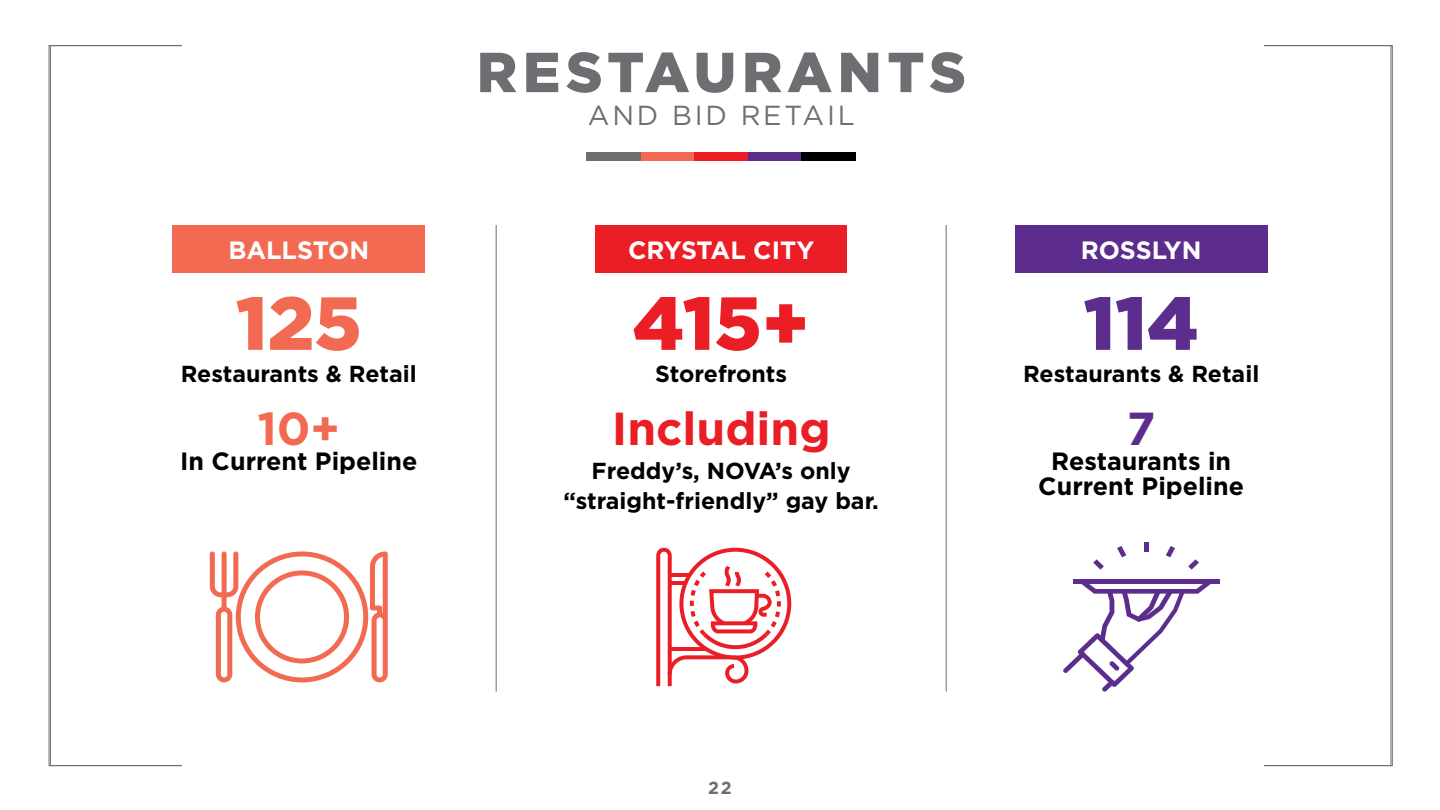
<style>
.page{position:relative;width:1440px;height:810px;background:#fff}
.page>*{position:absolute;margin:0;border:0;box-sizing:border-box;transform-origin:0 0}
.t1{font:900 75px "Gotham";color:#eb1d25}
.t2{font:900 75px "Gotham";color:#f26a51}
.t3{font:900 75px "Gotham";color:#5c2d8c}
.t4{font:900 56.25px "Gotham";letter-spacing:.095em;color:#6d6e71}
.t5{font:700 46.25px "Gotham";color:#eb1d25}
.t6{font:700 46.25px "Gotham";color:#f26a51}
.t7{font:700 46.25px "Gotham";color:#5c2d8c}
.t8{font:27.5px "Gotham";letter-spacing:.1em;color:#6d6e71}
.t9{font:700 25px/25px "Gotham";color:#000;text-align:center}
.t10{font:700 25px "Gotham";color:#fff}
.t11{font:700 23.12px/30px "Gotham";color:#000;text-align:center}
.t12{font:700 17.5px "Gotham";color:#6d6e71}
</style>
<div class="page">
<div style="left:640px;top:152px;width:55px;height:10px;background:#f26a51"></div>
<div style="left:694px;top:152px;width:55px;height:10px;background:#eb1d25"></div>
<div style="left:748px;top:152px;width:55px;height:10px;background:#5c2d8c"></div>
<div style="left:802px;top:152px;width:54px;height:10px;background:#000"></div>
<div style="left:586px;top:152px;width:55px;height:10px;background:#6d6e71"></div>
<hr style="left:946px;top:225px;width:1px;height:467px;background:#6d6e71">
<hr style="left:496px;top:225px;width:1px;height:467px;background:#6d6e71">
<svg style="left:210px;top:551px;width:178px;height:131px"></svg>
<hr style="left:1073px;top:580px;width:146px;height:4px;background:#5c2d8c">
<svg style="left:1063px;top:579px;width:149px;height:113px"></svg>
<svg style="left:1093px;top:559px;width:11px;height:11px"></svg>
<svg style="left:1117px;top:546px;width:9px;height:11px"></svg>
<svg style="left:1188px;top:559px;width:11px;height:11px"></svg>
<svg style="left:1166px;top:546px;width:9px;height:11px"></svg>
<div style="left:1144px;top:542px;width:5px;height:10px;background:#5c2d8c"></div>
<svg style="left:656px;top:548px;width:135px;height:138px"></svg>
<hr style="left:670px;top:581px;width:15px;height:4px;background:#eb1d25">
<hr style="left:670px;top:647px;width:36px;height:4px;background:#eb1d25">
<div style="left:173px;top:225px;width:252px;height:47px;background:#f26a51"></div>
<div style="left:596px;top:225px;width:251px;height:47px;background:#eb1d25"></div>
<div style="left:1015px;top:225px;width:252px;height:47px;background:#5c2d8c"></div>
<h2 class="t4" style="left:477px;top:40px;width:491px">RESTAURANTS</h2>
<p class="t8" style="left:588px;top:100px;width:268px">AND BID RETAIL</p>
<p class="t10" style="left:228px;top:236px;width:142px">BALLSTON</p>
<p class="t10" style="left:628px;top:236px;width:188px">CRYSTAL CITY</p>
<p class="t10" style="left:1081px;top:236px;width:122px">ROSSLYN</p>
<h1 class="t2" style="left:236px;top:280px;width:127px">125</h1>
<p class="t11" style="left:181px;top:359px;width:238px">Restaurants &amp; Retail</p>
<h3 class="t6" style="left:257px;top:402px;width:84px">10+</h3>
<p class="t9" style="left:180px;top:448px;width:239px">In Current Pipeline</p>
<h1 class="t1" style="left:633px;top:280px;width:179px">415+</h1>
<p class="t11" style="left:655px;top:359px;width:134px">Storefronts</p>
<h3 class="t5" style="left:612px;top:402px;width:220px">Including</h3>
<p class="t11" style="left:563px;top:455px;width:317px">Freddy’s, NOVA’s only “straight-friendly” gay bar.</p>
<p class="t12" style="left:708px;top:777px;width:25px">22</p>
<h1 class="t3" style="left:1084px;top:280px;width:116px">114</h1>
<p class="t11" style="left:1023px;top:359px;width:238px">Restaurants &amp; Retail</p>
<h3 class="t7" style="left:1127px;top:402px;width:30px">7</h3>
<p class="t9" style="left:1038px;top:448px;width:207px">Restaurants in<br>Current Pipeline</p>
</div>
